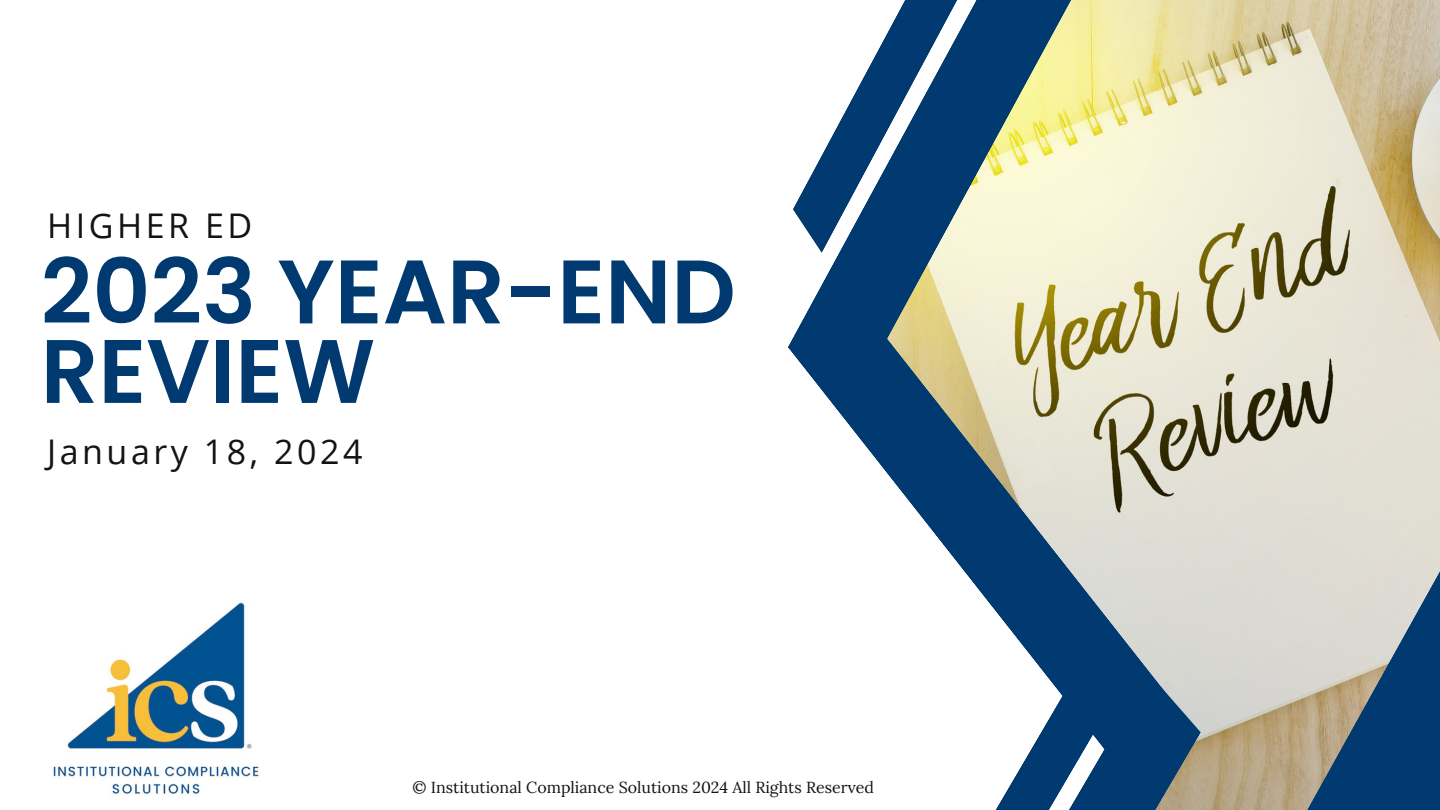
<style>
.page{position:relative;width:1440px;height:810px;background:#fff}
.page>*{position:absolute;margin:0;border:0;box-sizing:border-box;transform-origin:0 0}
.t1{font:600 90px/79.5px "Poppins";color:#003a70}
.t2{font:34px "Open Sans";letter-spacing:.105em;color:#131313}
.t3{font:16px "Lora";color:#131313}
</style>
<div class="page">
<img style="left:1112px;top:0;width:328px;height:205px">
<svg style="left:819px;top:387px;width:266px;height:249px"></svg>
<svg style="left:996px;top:636px;width:89px;height:174px"></svg>
<svg style="left:788px;top:0;width:324px;height:387px"></svg>
<svg style="left:1085px;top:205px;width:355px;height:605px;background:#b7bab3"></svg>
<img style="left:53px;top:602px;width:206px;height:192px">
<p class="t2" style="left:47px;top:202px;width:207px">HIGHER ED</p>
<p class="t1" style="left:41px;top:252px;width:697px">2023 YEAR-END<br>REVIEW</p>
<p class="t2" style="left:47px;top:428px;width:317px">January 18, 2024</p>
<p class="t3" style="left:412px;top:777px;width:463px">© Institutional Compliance Solutions 2024 All Rights Reserved</p>
</div>
